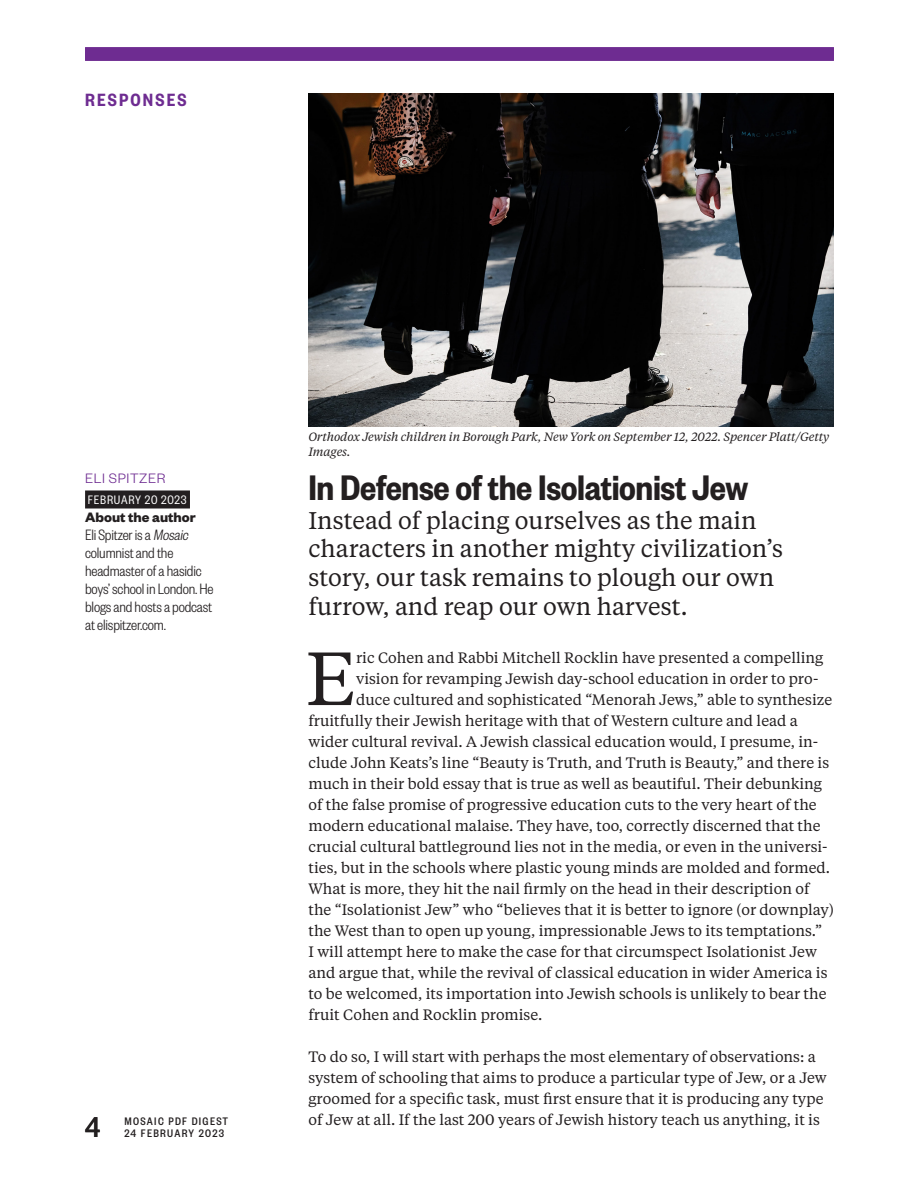
<style>
.page{position:relative;width:919px;height:1191px;background:#fff}
.page>*{position:absolute;margin:0;border:0;box-sizing:border-box;transform-origin:0 0}
.Intro_paragraph_drop{font:74.85px "Tiempos Text";color:#231f20}
.t1{font:600 39px "Founders Grotesk Cond";letter-spacing:-.01em;color:#231f20}
.t2{font:500 31.5px "Founders Grotesk Cond";color:#231f20}
.Subheader{font:24px/28.8px "Tiempos Text";color:#231f20}
.t3{font:600 19.5px "Founders Grotesk Cond";letter-spacing:.11em;color:#6e2c91}
.info{font:300 16.5px/18px "Founders Grotesk Cond";letter-spacing:-.01em;color:#231f20}
.Intro_paragraph_drop-2{font:15px "Tiempos Text";color:#231f20}
.Main_Paragraph{font:15px/21px "Tiempos Text";color:#231f20}
.about_the_author{font:700 15px "Founders Grotesk";color:#231f20}
.Author{font:300 15px "Founders Grotesk";letter-spacing:.04em;color:#6e2c91}
.Date{font:13.5px "Founders Grotesk Cond";letter-spacing:.06em;color:#fff}
.Picture_Caption{font:italic 12px/14.4px "Tiempos Text";letter-spacing:-.01em;color:#231f20}
.t4{font:500 12px/12px "Founders Grotesk Cond";letter-spacing:.11em;color:#231f20}
.s1{font-style:italic}
</style>
<div class="page">
<div style="left:85px;top:47px;width:748px;height:14px;background:#6e2c91"></div>
<img style="left:308px;top:94px;width:525px;height:332px">
<div style="left:85px;top:490px;width:105px;height:18px;background:#231f20"></div>
<h3 class="t3" style="left:85px;top:88px;width:103px">RESPONSES</h3>
<p class="Author" style="left:85px;top:469px;width:82px">ELI SPITZER</p>
<p class="Date" style="left:88px;top:492px;width:100px">FEBRUARY 20 2023</p>
<p class="about_the_author" style="left:85px;top:508px;width:112px">About the author</p>
<p class="info" style="left:85px;top:525px;width:107px">Eli Spitzer is a <span class="s1">Mosaic</span></p>
<p class="info" style="left:85px;top:543px;width:90px">columnist and the</p>
<p class="info" style="left:85px;top:561px;width:118px">headmaster of a hasidic</p>
<p class="info" style="left:85px;top:579px;width:130px">boys’ school in London. He blogs and hosts a podcast</p>
<p class="info" style="left:85px;top:615px;width:82px">at elispitzer.com.</p>
<h3 class="t2" style="left:85px;top:1108px;width:16px">4</h3>
<p class="t4" style="left:124px;top:1114px;width:105px">MOSAIC PDF DIGEST<br>24 FEBRUARY 2023</p>
<p class="Picture_Caption" style="left:308px;top:429px;width:522px">Orthodox Jewish children in Borough Park, New York on September 12, 2022. Spencer Platt/Getty<br>Images.</p>
<p class="t1" style="left:308px;top:463px;width:441px">In Defense of the Isolationist Jew</p>
<p class="Subheader" style="left:308px;top:504px;width:476px">Instead of placing ourselves as the main characters in another mighty civilization’s story, our task remains to plough our own furrow, and reap our own harvest.</p>
<p class="Intro_paragraph_drop" style="left:306px;top:628px;width:52px">E</p>
<p class="Intro_paragraph_drop-2" style="left:356px;top:647px;width:469px">ric Cohen and Rabbi Mitchell Rocklin have presented a compelling</p>
<p class="Intro_paragraph_drop-2" style="left:356px;top:668px;width:464px">vision for revamping Jewish day-school education in order to pro-</p>
<p class="Intro_paragraph_drop-2" style="left:356px;top:689px;width:478px">duce cultured and sophisticated “Menorah Jews,” able to synthesize</p>
<p class="Intro_paragraph_drop-2" style="left:308px;top:710px;width:491px">fruitfully their Jewish heritage with that of Western culture and lead a</p>
<p class="Intro_paragraph_drop-2" style="left:308px;top:731px;width:511px">wider cultural revival. A Jewish classical education would, I presume, in-</p>
<p class="Intro_paragraph_drop-2" style="left:308px;top:752px;width:522px">clude John Keats’s line “Beauty is Truth, and Truth is Beauty,” and there is</p>
<p class="Intro_paragraph_drop-2" style="left:308px;top:773px;width:515px">much in their bold essay that is true as well as beautiful. Their debunking</p>
<p class="Intro_paragraph_drop-2" style="left:308px;top:794px;width:510px">of the false promise of progressive education cuts to the very heart of the</p>
<p class="Intro_paragraph_drop-2" style="left:308px;top:815px;width:513px">modern educational malaise. They have, too, correctly discerned that the</p>
<p class="Intro_paragraph_drop-2" style="left:308px;top:836px;width:520px">crucial cultural battleground lies not in the media, or even in the universi-</p>
<p class="Intro_paragraph_drop-2" style="left:308px;top:857px;width:523px">ties, but in the schools where plastic young minds are molded and formed.</p>
<p class="Intro_paragraph_drop-2" style="left:308px;top:878px;width:502px">What is more, they hit the nail firmly on the head in their description of</p>
<p class="Intro_paragraph_drop-2" style="left:308px;top:899px;width:527px">the “Isolationist Jew” who “believes that it is better to ignore (or downplay)</p>
<p class="Intro_paragraph_drop-2" style="left:308px;top:920px;width:515px">the West than to open up young, impressionable Jews to its temptations.”</p>
<p class="Intro_paragraph_drop-2" style="left:308px;top:941px;width:510px">I will attempt here to make the case for that circumspect Isolationist Jew</p>
<p class="Intro_paragraph_drop-2" style="left:308px;top:962px;width:520px">and argue that, while the revival of classical education in wider America is</p>
<p class="Intro_paragraph_drop-2" style="left:308px;top:983px;width:519px">to be welcomed, its importation into Jewish schools is unlikely to bear the</p>
<p class="Intro_paragraph_drop-2" style="left:308px;top:1004px;width:235px">fruit Cohen and Rocklin promise.</p>
<p class="Main_Paragraph" style="left:308px;top:1046px;width:520px">To do so, I will start with perhaps the most elementary of observations: a system of schooling that aims to produce a particular type of Jew, or a Jew groomed for a specific task, must first ensure that it is producing any type of Jew at all. If the last 200 years of Jewish history teach us anything, it is</p>
</div>
